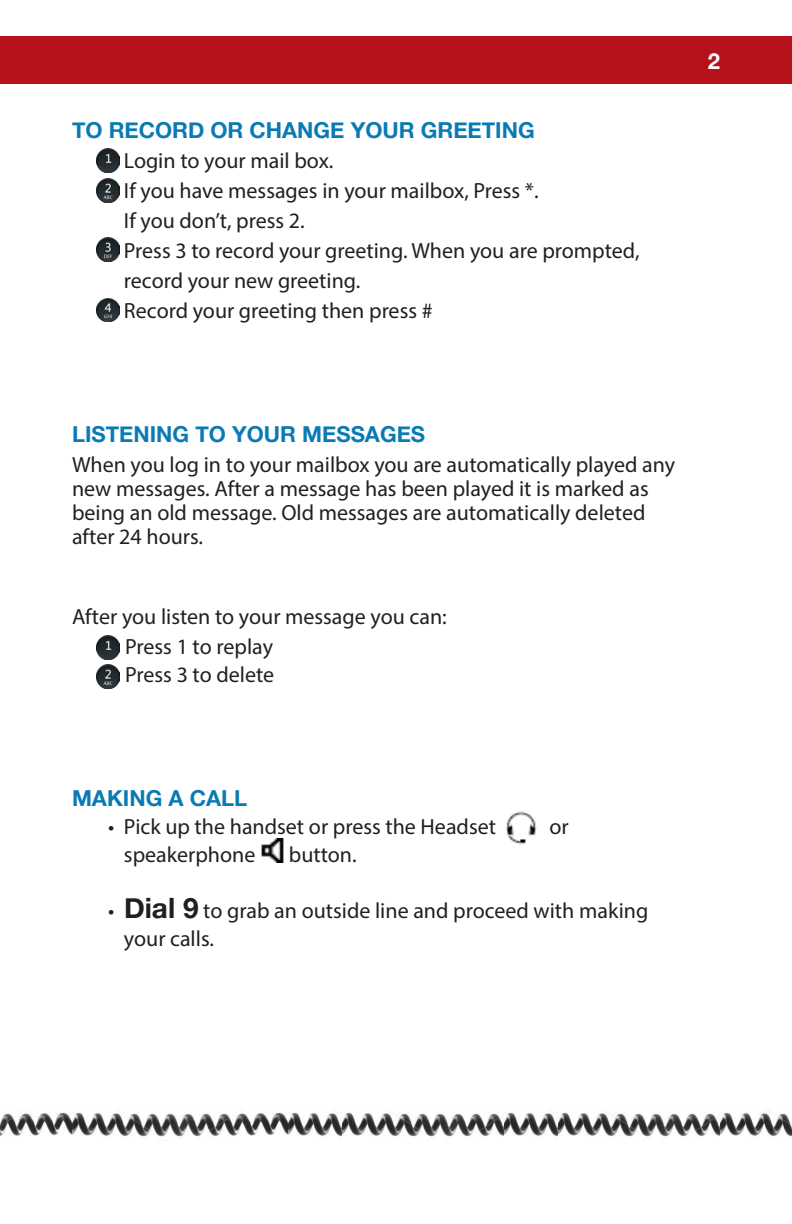
<style>
.page{position:relative;width:792px;height:1224px;background:#fff}
.page>*{position:absolute;margin:0;border:0;box-sizing:border-box;transform-origin:0 0}
.t1{font:22px/24px "Myriad Pro";color:#231f20}
.t2{font:700 22px "Helvetica Neue";color:#097ab4}
.t3{font:700 22px "Helvetica Neue";color:#fff}
.s1{font-family:"Helvetica Neue";font-weight:700;font-size:28px}
</style>
<div class="page">
<img style="left:0;top:1112px;width:792px;height:25px">
<div style="left:0;top:36px;width:792px;height:48px;background:#b5121b"></div>
<img style="left:126px;top:1112px;width:648px;height:25px">
<img style="left:261px;top:838px;width:23px;height:24px">
<img style="left:96px;top:149px;width:24px;height:24px">
<img style="left:96px;top:179px;width:24px;height:24px">
<img style="left:96px;top:298px;width:24px;height:24px">
<img style="left:96px;top:237px;width:24px;height:24px">
<img style="left:96px;top:636px;width:24px;height:24px">
<img style="left:96px;top:664px;width:24px;height:24px">
<img style="left:505px;top:811px;width:32px;height:34px">
<p class="t2" style="left:72px;top:113px;width:464px">TO RECORD OR CHANGE YOUR GREETING</p>
<p class="t1" style="left:108px;top:149px;width:227px">1 Login to your mail box.</p>
<p class="t1" style="left:124px;top:176px;width:416px;line-height:30px;text-indent:-16px">2 If you have messages in your mailbox, Press *.<br>If you don’t, press 2.</p>
<p class="t1" style="left:124px;top:236px;width:517px;line-height:30px;text-indent:-16px">3 Press 3 to record your greeting. When you are prompted, record your new greeting.</p>
<p class="t1" style="left:108px;top:299px;width:326px">4 Record your greeting then press #</p>
<p class="t3" style="left:708px;top:44px;width:14px">2</p>
<p class="t2" style="left:72px;top:417px;width:355px">LISTENING TO YOUR MESSAGES</p>
<p class="t1" style="left:72px;top:453px;width:605px">When you log in to your mailbox you are automatically played any new messages. After a message has been played it is marked as being an old message. Old messages are automatically deleted after 24 hours.</p>
<p class="t1" style="left:72px;top:605px;width:376px">After you listen to your message you can:</p>
<p class="t1" style="left:105px;top:635px;width:170px">1 Press 1 to replay</p>
<p class="t1" style="left:105px;top:663px;width:171px">2 Press 3 to delete</p>
<p class="t2" style="left:72px;top:781px;width:177px">MAKING A CALL</p>
<p class="t1" style="left:108px;top:815px;width:390px">• Pick up the handset or press the Headset</p>
<p class="t1" style="left:549px;top:815px;width:21px">or</p>
<p class="t1" style="left:124px;top:843px;width:133px">speakerphone</p>
<p class="t1" style="left:289px;top:843px;width:69px">button.</p>
<p class="t1" style="left:108px;top:899px;width:542px">• <span class="s1">Dial 9</span> to grab an outside line and proceed with making</p>
<p class="t1" style="left:124px;top:927px;width:92px">your calls.</p>
</div>
